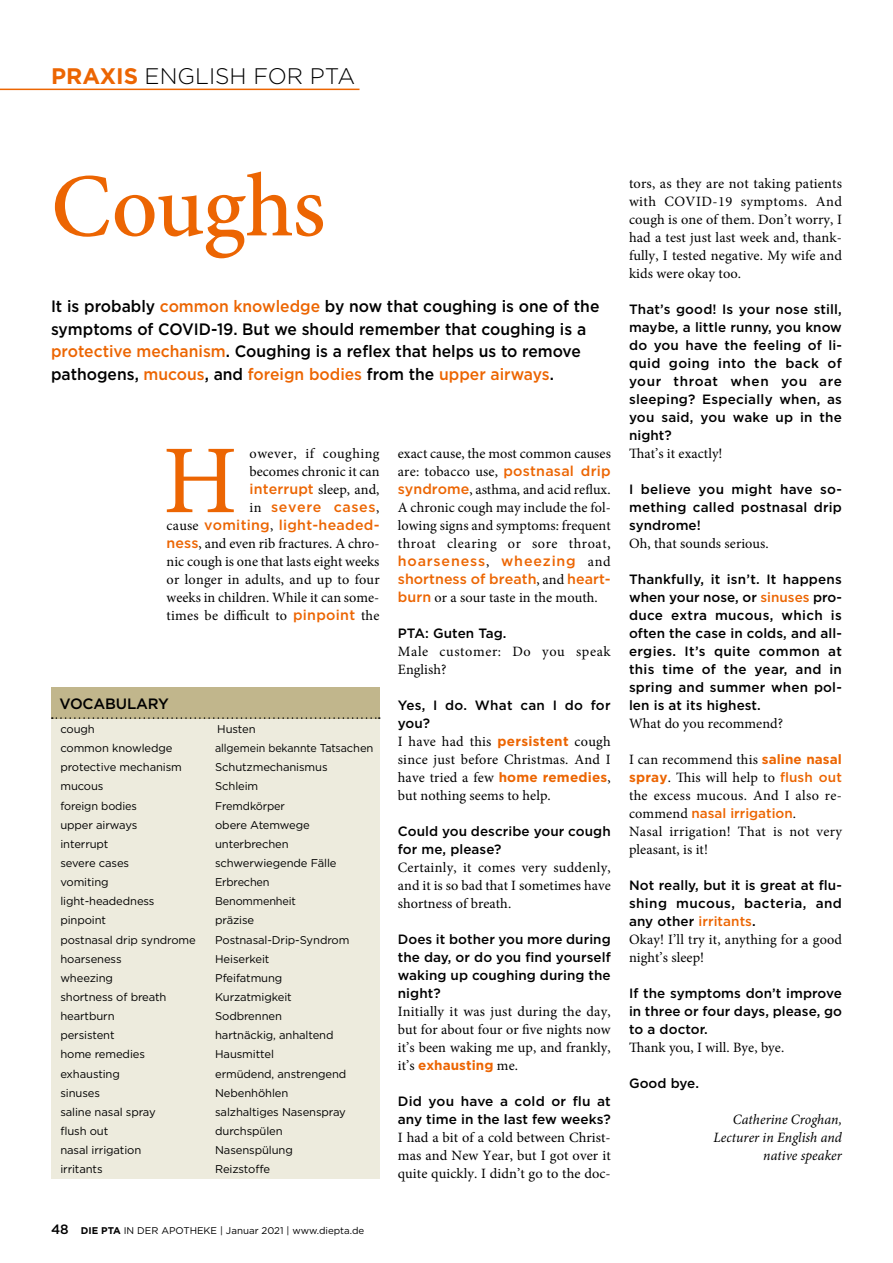
<style>
.page{position:relative;width:893px;height:1263px;background:#fff}
.page>*{position:absolute;margin:0;border:0;box-sizing:border-box;transform-origin:0 0}
.t1{font:97.35px "Minion Pro";color:#ec6502}
.t2{font:500 90px "Minion Pro";letter-spacing:-.01em;color:#ec6502}
.t3{font:300 22.5px "Gotham";color:#000}
.t4{font:500 16.5px/22.5px "Gotham";color:#000;scale:.95 1}
.t5{font:500 15px "Gotham";letter-spacing:-.01em;color:#000}
.t6{font:14.25px/18px "Minion Pro";letter-spacing:.005em;color:#000;text-align:justify}
.t7{font:500 14.25px/18px "Gotham";letter-spacing:.02em;color:#ec6502;text-align:right}
.t8{font:italic 14.25px/18px "Minion Pro";letter-spacing:.005em;color:#000;text-align:right}
.t9{font:14.25px/18px "Minion Pro";letter-spacing:.025em;color:#000}
.t10{font:14.25px/18px "Minion Pro";letter-spacing:.045em;color:#000}
.t11{font:500 13.5px/18px "Gotham";letter-spacing:.005em;color:#000;text-align:justify}
.t12{font:500 13.5px/18px "Gotham";letter-spacing:.025em;color:#000}
.t13{font:500 13.5px "Gotham";color:#ec6502}
.t14{font:700 13.5px "Gotham";letter-spacing:.005em;color:#ec6502}
.t15{font:11.25px "Gotham";letter-spacing:-.01em;color:#000}
.t16{font:11.25px "Gotham";letter-spacing:-.01em;color:#000;scale:.95 1}
.t17{font:9.75px "Gotham";color:#000}
.s1{font-weight:700;color:#ec6502}
.s2{color:#ec6502}
.s3{font-family:"Gotham";font-weight:500;color:#ec6502}
.s4{font-family:"Minion Pro";font-weight:400;color:#000}
.s5{font-weight:500;font-size:13.5px}
.s6{font-weight:700}
.s7{font-family:"Gotham";font-weight:700;font-size:13.5px;color:#ec6502}
.s8{font-family:"Minion Pro";font-weight:400;font-size:14.25px;color:#000}
.s9{font-family:"Gotham";font-weight:500;font-size:13.5px;color:#ec6502}
</style>
<div class="page">
<div style="left:51px;top:688px;width:329px;height:31px;background:#c1b68c"></div>
<div style="left:51px;top:719px;width:329px;height:459px;background:#edebdd"></div>
<svg style="left:52px;top:717px;width:328px;height:2px"></svg>
<hr style="left:0;top:89px;width:359px;height:1px;background:#ec6502">
<h3 class="t3" style="left:51px;top:62px;width:306px"><span class="s1">PRAXIS</span> ENGLISH FOR PTA</h3>
<h2 class="t2" style="left:51px;top:146px;width:276px">Coughs</h2>
<p class="t4" style="left:51px;top:295px;width:579px">It is probably <span class="s2">common knowledge</span> by now that coughing is one of the symptoms of COVID-19. But we should remember that coughing is a <span class="s2">protective mechanism</span>. Coughing is a reflex that helps us to remove pathogens, <span class="s2">mucous</span>, and <span class="s2">foreign bodies</span> from the <span class="s2">upper airways</span>.</p>
<h1 class="t1" style="left:163px;top:416px;width:76px">H</h1>
<p class="t6" style="left:250px;top:445px;width:131px">owever, if coughing becomes chronic it can <span class="s3">interrupt</span> sleep, and,</p>
<p class="t7" style="left:167px;top:498px;width:214px"><span class="s4">in</span> severe cases<span class="s4">,<br>cause</span> vomiting<span class="s4">,</span> light-headed-</p>
<p class="t6" style="left:167px;top:535px;width:215px"><span class="s3">ness</span>, and even rib fractures. A chro&shy;nic cough is one that lasts eight weeks or longer in adults, and up to four weeks in children. While it can some&shy;times be difficult to <span class="s3">pinpoint</span> the</p>
<p class="t5" style="left:60px;top:693px;width:111px">VOCABULARY</p>
<p class="t15" style="left:60px;top:722px;width:36px">cough</p>
<p class="t15" style="left:217px;top:722px;width:40px">Husten</p>
<p class="t15" style="left:60px;top:741px;width:114px">common knowledge</p>
<p class="t16" style="left:215px;top:741px;width:168px">allgemein bekannte Tatsachen</p>
<p class="t15" style="left:60px;top:760px;width:123px">protective mechanism</p>
<p class="t15" style="left:215px;top:760px;width:114px">Schutzmechanismus</p>
<p class="t15" style="left:60px;top:779px;width:45px">mucous</p>
<p class="t15" style="left:215px;top:779px;width:45px">Schleim</p>
<p class="t15" style="left:60px;top:798px;width:78px">foreign bodies</p>
<p class="t15" style="left:215px;top:798px;width:71px">Fremdkörper</p>
<p class="t15" style="left:60px;top:817px;width:78px">upper airways</p>
<p class="t15" style="left:215px;top:817px;width:96px">obere Atemwege</p>
<p class="t15" style="left:60px;top:837px;width:50px">interrupt</p>
<p class="t15" style="left:215px;top:837px;width:75px">unterbrechen</p>
<p class="t15" style="left:60px;top:856px;width:70px">severe cases</p>
<p class="t15" style="left:215px;top:856px;width:123px">schwerwiegende Fälle</p>
<p class="t15" style="left:60px;top:875px;width:50px">vomiting</p>
<p class="t15" style="left:215px;top:875px;width:56px">Erbrechen</p>
<p class="t15" style="left:60px;top:894px;width:96px">light-headedness</p>
<p class="t15" style="left:215px;top:894px;width:82px">Benommenheit</p>
<p class="t15" style="left:60px;top:913px;width:47px">pinpoint</p>
<p class="t15" style="left:215px;top:913px;width:41px">präzise</p>
<p class="t15" style="left:60px;top:932px;width:137px">postnasal drip syndrome</p>
<p class="t15" style="left:215px;top:932px;width:136px">Postnasal-Drip-Syndrom</p>
<p class="t15" style="left:60px;top:951px;width:63px">hoarseness</p>
<p class="t15" style="left:215px;top:951px;width:56px">Heiserkeit</p>
<p class="t15" style="left:60px;top:970px;width:54px">wheezing</p>
<p class="t15" style="left:215px;top:970px;width:69px">Pfeifatmung</p>
<p class="t15" style="left:60px;top:990px;width:108px">shortness of breath</p>
<p class="t15" style="left:215px;top:990px;width:78px">Kurzatmigkeit</p>
<p class="t15" style="left:60px;top:1009px;width:56px">heartburn</p>
<p class="t15" style="left:215px;top:1009px;width:68px">Sodbrennen</p>
<p class="t15" style="left:60px;top:1028px;width:56px">persistent</p>
<p class="t15" style="left:215px;top:1028px;width:120px">hartnäckig, anhaltend</p>
<p class="t15" style="left:60px;top:1047px;width:86px">home remedies</p>
<p class="t15" style="left:215px;top:1047px;width:60px">Hausmittel</p>
<p class="t15" style="left:60px;top:1066px;width:61px">exhausting</p>
<p class="t15" style="left:215px;top:1066px;width:133px">ermüdend, anstrengend</p>
<p class="t15" style="left:60px;top:1085px;width:41px">sinuses</p>
<p class="t15" style="left:215px;top:1085px;width:75px">Nebenhöhlen</p>
<p class="t15" style="left:60px;top:1104px;width:97px">saline nasal spray</p>
<p class="t15" style="left:215px;top:1104px;width:132px">salzhaltiges Nasenspray</p>
<p class="t15" style="left:60px;top:1124px;width:49px">flush out</p>
<p class="t15" style="left:215px;top:1124px;width:69px">durchspülen</p>
<p class="t15" style="left:60px;top:1143px;width:82px">nasal irrigation</p>
<p class="t15" style="left:215px;top:1143px;width:79px">Nasenspülung</p>
<p class="t15" style="left:60px;top:1162px;width:44px">irritants</p>
<p class="t15" style="left:215px;top:1162px;width:56px">Reizstoffe</p>
<p class="t17" style="left:51px;top:1224px;width:315px"><span class="s5">48</span> <span class="s6">DIE PTA</span> IN DER APOTHEKE | Januar 2021 | www.diepta.de</p>
<p class="t6" style="left:398px;top:445px;width:215px">exact cause, the most common causes are: tobacco use, <span class="s3">postnasal drip syndrome</span>, asthma, and acid reflux.<br>A chronic cough may include the fol&shy;lowing signs and symptoms: frequent throat clearing or sore throat,</p>
<p class="t7" style="left:398px;top:552px;width:214px;text-align:left">hoarseness<span class="s4">,</span> wheezing <span class="s4">and </span>shortness of breath<span class="s4">, and</span> heart-</p>
<p class="t6" style="left:398px;top:589px;width:201px"><span class="s3">burn</span> or a sour taste in the mouth.</p>
<p class="t11" style="left:398px;top:624px;width:110px">PTA: Guten Tag.</p>
<p class="t10" style="left:398px;top:643px;width:214px">Male customer: Do you speak<br>English?</p>
<p class="t12" style="left:398px;top:696px;width:214px">Yes, I do. What can I do for you?</p>
<p class="t6" style="left:398px;top:733px;width:214px">I have had this <span class="s7">persistent</span> cough since just before Christmas. And I have tried a few <span class="s7">home remedies</span>, but nothing seems to help.</p>
<p class="t11" style="left:398px;top:822px;width:214px">Could you describe your cough for me, please?</p>
<p class="t6" style="left:398px;top:859px;width:214px">Certainly, it comes very suddenly, and it is so bad that I sometimes have shortness of breath.</p>
<p class="t11" style="left:398px;top:930px;width:214px">Does it bother you more during the day, or do you find yourself waking up coughing during the night?</p>
<p class="t6" style="left:398px;top:1003px;width:214px">Initially it was just during the day, but for about four or five nights now it’s been waking me up, and frankly,</p>
<p class="t14" style="left:398px;top:1056px;width:122px"><span class="s8">it’s</span> exhausting <span class="s8">me.</span></p>
<p class="t11" style="left:398px;top:1092px;width:214px">Did you have a cold or flu at any time in the last few weeks?</p>
<p class="t6" style="left:398px;top:1129px;width:214px">I had a bit of a cold between Christ&shy;mas and New Year, but I got over it quite quickly. I didn’t go to the doc-</p>
<p class="t6" style="left:629px;top:175px;width:215px">tors, as they are not taking patients with COVID-19 symptoms. And cough is one of them. Don’t worry, I had a test just last week and, thank&shy;fully, I tested negative. My wife and kids were okay too.</p>
<p class="t11" style="left:629px;top:300px;width:215px">That’s good! Is your nose still, maybe, a little runny, you know do you have the feeling of li&shy;quid going into the back of your throat when you are sleeping? Especially when, as you said, you wake up in the night?</p>
<p class="t6" style="left:629px;top:445px;width:95px">That’s it exactly!</p>
<p class="t11" style="left:629px;top:480px;width:214px">I believe you might have so&shy;mething called postnasal drip syndrome!</p>
<p class="t6" style="left:629px;top:535px;width:141px">Oh, that sounds serious.</p>
<p class="t11" style="left:629px;top:570px;width:214px">Thankfully, it isn’t. It happens when your nose, or <span class="s2">sinuses</span> pro&shy;duce extra mucous, which is often the case in colds, and all&shy;ergies. It’s quite common at this time of the year, and in spring and summer when pol&shy;len is at its highest.</p>
<p class="t6" style="left:629px;top:715px;width:156px">What do you recommend?</p>
<p class="t6" style="left:629px;top:751px;width:214px">I can recommend this <span class="s7">saline nasal spray</span>. This will help to <span class="s9">flush out </span>the excess mucous. And I also re-</p>
<p class="t13" style="left:629px;top:804px;width:169px"><span class="s8">commend</span> nasal irrigation<span class="s8">.</span></p>
<p class="t9" style="left:629px;top:823px;width:214px">Nasal irrigation! That is not very pleasant, is it!</p>
<p class="t11" style="left:629px;top:876px;width:214px">Not really, but it is great at flu&shy;shing mucous, bacteria, and any other <span class="s2">irritants</span>.</p>
<p class="t6" style="left:629px;top:931px;width:214px">Okay! I’ll try it, anything for a good night’s sleep!</p>
<p class="t11" style="left:629px;top:984px;width:215px">If the symptoms don’t improve in three or four days, please, go to a doctor.</p>
<p class="t6" style="left:629px;top:1039px;width:157px">Thank you, I will. Bye, bye.</p>
<p class="t11" style="left:629px;top:1074px;width:71px">Good bye.</p>
<p class="t8" style="left:713px;top:1111px;width:130px">Catherine Croghan,<br>Lecturer in English and native speaker</p>
</div>
